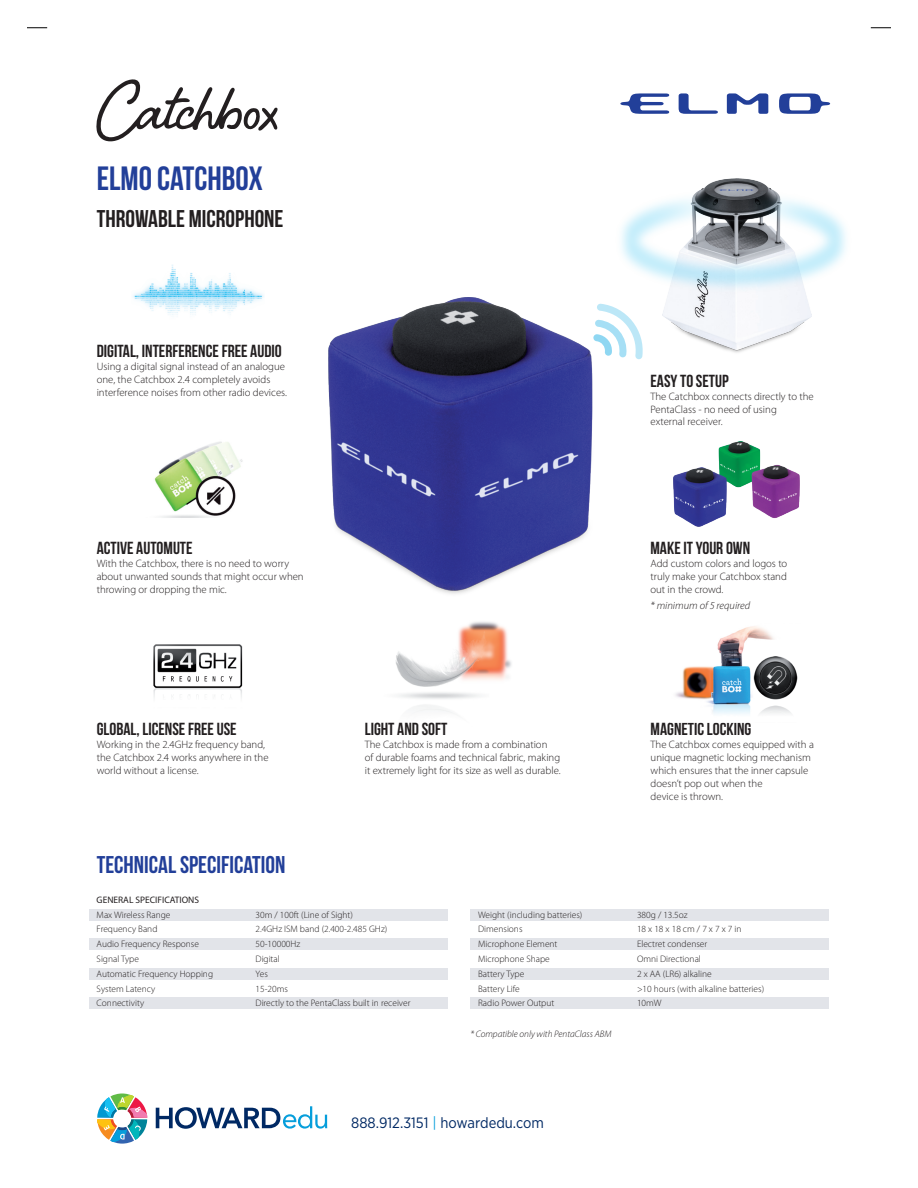
<style>
.page{position:relative;width:918px;height:1188px;background:#fff}
.page>*{position:absolute;margin:0;border:0;box-sizing:border-box;transform-origin:0 0}
.t1{font:33.6px "Bebas Neue";color:#223f99}
.t2{font:24.15px "Bebas Neue";color:#223f99}
.t3{font:24.15px "Bebas Neue";color:#231f20}
.t4{font:17.55px "Bebas Neue";color:#231f20}
.t5{font:15px "Gotham Narrow";color:#002964}
.t6{font:300 10.8px/12.9px "Myriad Pro";color:#231f20}
.t7{font:italic 300 10.8px "Myriad Pro";color:#231f20}
.t8{font:300 9.45px/14.9px "Myriad Pro";color:#231f20}
.t9{font:italic 300 9.45px "Myriad Pro";color:#231f20}
.t10{font:9.45px "Myriad Pro";color:#231f20}
.s1{color:#069edb}
</style>
<div class="page">
<img style="left:663px;top:179px;width:149px;height:174px">
<div style="left:89px;top:909px;width:359px;height:11px;background:#e2e4e9"></div>
<div style="left:89px;top:938px;width:359px;height:12px;background:#e2e4e9"></div>
<div style="left:89px;top:968px;width:359px;height:11px;background:#e2e4e9"></div>
<div style="left:89px;top:997px;width:359px;height:12px;background:#e2e4e9"></div>
<div style="left:471px;top:909px;width:358px;height:11px;background:#e2e4e9"></div>
<div style="left:471px;top:938px;width:358px;height:12px;background:#e2e4e9"></div>
<div style="left:471px;top:968px;width:358px;height:11px;background:#e2e4e9"></div>
<div style="left:471px;top:997px;width:358px;height:12px;background:#e2e4e9"></div>
<svg style="left:96px;top:79px;width:182px;height:63px"></svg>
<img style="left:133px;top:264px;width:131px;height:51px">
<img style="left:154px;top:441px;width:89px;height:77px">
<img style="left:153px;top:644px;width:90px;height:54px">
<img style="left:395px;top:621px;width:117px;height:92px">
<img style="left:675px;top:626px;width:123px;height:88px">
<svg style="left:595px;top:304px;width:48px;height:55px"></svg>
<img style="left:621px;top:186px;width:225px;height:109px">
<svg style="left:620px;top:93px;width:210px;height:21px"></svg>
<img style="left:328px;top:297px;width:267px;height:297px">
<img style="left:674px;top:441px;width:126px;height:86px">
<svg style="left:27px;top:27px;width:20px;height:1px"></svg>
<svg style="left:871px;top:27px;width:20px;height:1px"></svg>
<svg style="left:156px;top:1106px;width:171px;height:23px"></svg>
<svg style="left:97px;top:1093px;width:50px;height:51px"></svg>
<h1 class="t1" style="left:97px;top:160px;width:168px">ELMO CATCHBOX</h1>
<h2 class="t3" style="left:97px;top:205px;width:188px">THROWABLE MICROPHONE</h2>
<h3 class="t4" style="left:97px;top:342px;width:187px">DIGITAL, INTERFERENCE FREE AUDIO</h3>
<p class="t6" style="left:97px;top:360px;width:192px">Using a digital signal instead of an analogue one, the Catchbox 2.4 completely avoids interference noises from other radio devices.</p>
<h3 class="t4" style="left:651px;top:371px;width:80px">EASY TO SETUP</h3>
<p class="t6" style="left:651px;top:390px;width:165px">The Catchbox connects directly to the<br>PentaClass - no need of using external receiver.</p>
<h3 class="t4" style="left:97px;top:539px;width:97px">ACTIVE AUTOMUTE</h3>
<p class="t6" style="left:97px;top:557px;width:209px">With the Catchbox, there is no need to worry about unwanted sounds that might occur when throwing or dropping the mic.</p>
<h3 class="t4" style="left:97px;top:720px;width:141px">GLOBAL, LICENSE FREE USE</h3>
<p class="t6" style="left:97px;top:738px;width:173px">Working in the 2.4GHz frequency band, the Catchbox 2.4 works anywhere in the world without a license.</p>
<h3 class="t4" style="left:365px;top:720px;width:84px">LIGHT AND SOFT</h3>
<p class="t6" style="left:365px;top:738px;width:197px">The Catchbox is made from a combination<br>of durable foams and technical fabric, making it extremely light for its size as well as durable.</p>
<h3 class="t4" style="left:651px;top:539px;width:101px">MAKE IT YOUR OWN</h3>
<p class="t6" style="left:651px;top:557px;width:138px;text-align:justify">Add custom colors and logos to truly make your Catchbox stand out in the crowd.</p>
<p class="t7" style="left:651px;top:600px;width:101px">* minimum of 5 required</p>
<h3 class="t4" style="left:651px;top:720px;width:102px">MAGNETIC LOCKING</h3>
<p class="t6" style="left:651px;top:738px;width:165px">The Catchbox comes equipped with a unique magnetic locking mechanism which ensures that the inner capsule doesn’t pop out when the<br>device is thrown.</p>
<h2 class="t2" style="left:97px;top:851px;width:190px">TECHNICAL SPECIFICATION</h2>
<p class="t10" style="left:97px;top:894px;width:104px">GENERAL SPECIFICATIONS</p>
<p class="t8" style="left:97px;top:907px;width:118px">Max Wireless Range<br>Frequency Band<br>Audio Frequency Response<br>Signal Type<br>Automatic Frequency Hopping<br>System Latency<br>Connectivity</p>
<p class="t8" style="left:256px;top:907px;width:156px">30m / 100ft (Line of Sight)<br>2.4GHz ISM band (2.400-2.485 GHz)<br>50-10000Hz<br>Digital<br>Yes<br>15-20ms<br>Directly to the PentaClass built in receiver</p>
<p class="t8" style="left:478px;top:907px;width:106px">Weight (including batteries)<br>Dimensions<br>Microphone Element<br>Microphone Shape<br>Battery Type<br>Battery Life<br>Radio Power Output</p>
<p class="t8" style="left:637px;top:907px;width:129px">380g / 13.5oz<br>18 x 18 x 18 cm / 7 x 7 x 7 in<br>Electret condenser<br>Omni Directional<br>2 x AA (LR6) alkaline<br>&gt;10 hours (with alkaline batteries)<br>10mW</p>
<p class="t9" style="left:470px;top:1029px;width:143px">* Compatible only with PentaClass ABM</p>
<h3 class="t5" style="left:351px;top:1113px;width:194px">888.912.3151 <span class="s1">|</span> howardedu.com</h3>
</div>
